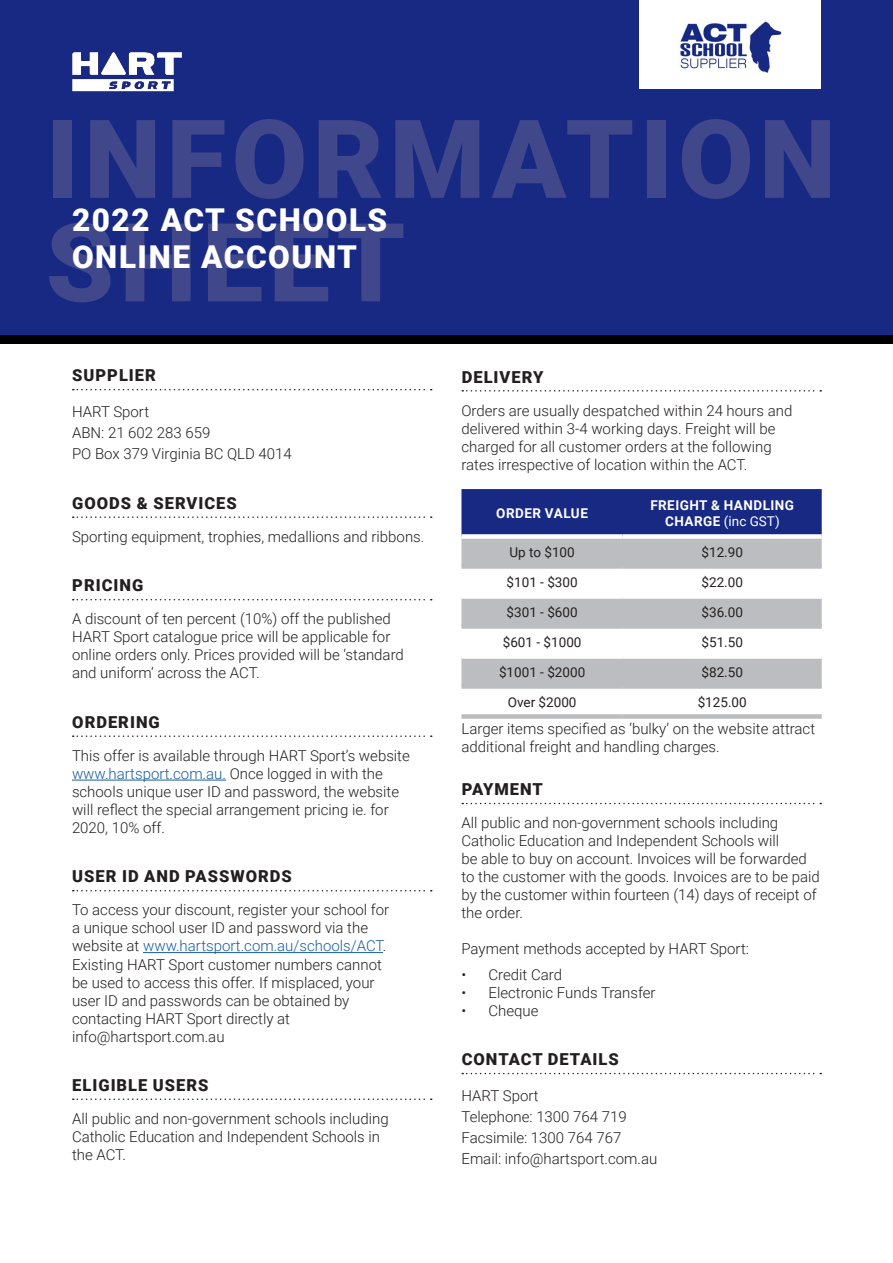
<style>
.page{position:relative;width:893px;height:1263px;background:#fff}
.page>*{position:absolute;margin:0;border:0;box-sizing:border-box;transform-origin:0 0}
.t1{font:900 109.35px/103.5px "Roboto";letter-spacing:.05em;color:#40478b}
.t2{font:900 31.5px/37.8px "Roboto";letter-spacing:.05em;color:#fff}
.Heading{font:900 16.5px "Roboto";letter-spacing:.06em;color:#231f20}
.t3{font:300 15px/18px "Roboto";color:#231f20}
.t4{font:13.5px "Roboto";color:#231f20}
.t5{font:700 13.5px/16.2px "Roboto";letter-spacing:.035em;color:#fff;text-align:center}
.s1{color:#175d9e}
.s2{font-weight:400}
</style>
<div class="page">
<div style="left:0;top:0;width:893px;height:336px;background:#182984"></div>
<svg style="left:73px;top:389px;width:359px;height:1px"></svg>
<svg style="left:73px;top:516px;width:359px;height:2px"></svg>
<svg style="left:73px;top:599px;width:359px;height:1px"></svg>
<svg style="left:73px;top:735px;width:359px;height:2px"></svg>
<hr style="left:72px;top:780px;width:154px;height:1px;background:#175d9e">
<svg style="left:73px;top:890px;width:359px;height:1px"></svg>
<hr style="left:143px;top:952px;width:240px;height:1px;background:#175d9e">
<svg style="left:73px;top:1098px;width:359px;height:2px"></svg>
<svg style="left:462px;top:390px;width:359px;height:2px"></svg>
<svg style="left:462px;top:803px;width:359px;height:1px"></svg>
<svg style="left:462px;top:1073px;width:359px;height:1px"></svg>
<div style="left:461px;top:489px;width:361px;height:45px;background:#182984"></div>
<svg style="left:461px;top:539px;width:361px;height:145px;fill:#bcbdc0"></svg>
<div style="left:461px;top:594px;width:162px;height:5px;background:#fff"></div>
<div style="left:623px;top:594px;width:199px;height:5px;background:#fff"></div>
<div style="left:461px;top:654px;width:162px;height:5px;background:#fff"></div>
<div style="left:623px;top:654px;width:199px;height:5px;background:#fff"></div>
<div style="left:461px;top:564px;width:162px;height:5px;background:#bcbdc0"></div>
<div style="left:461px;top:624px;width:162px;height:5px;background:#bcbdc0"></div>
<div style="left:461px;top:684px;width:162px;height:5px;background:#bcbdc0"></div>
<div style="left:461px;top:714px;width:162px;height:5px;background:#bcbdc0"></div>
<div style="left:623px;top:564px;width:199px;height:5px;background:#bcbdc0"></div>
<div style="left:623px;top:624px;width:199px;height:5px;background:#bcbdc0"></div>
<div style="left:623px;top:684px;width:199px;height:5px;background:#bcbdc0"></div>
<div style="left:623px;top:714px;width:199px;height:5px;background:#bcbdc0"></div>
<div style="left:0;top:335px;width:893px;height:8px;background:#000"></div>
<div style="left:639px;top:0;width:182px;height:89px;background:#fff"></div>
<img style="left:678px;top:19px;width:104px;height:53px">
<img style="left:72px;top:53px;width:110px;height:38px">
<p class="t1" style="left:46px;top:103px;width:792px">INFORMATION<br>SHEET</p>
<p class="t2" style="left:72px;top:199px;width:317px">2022 ACT SCHOOLS<br>ONLINE ACCOUNT</p>
<p class="Heading" style="left:72px;top:364px;width:85px">SUPPLIER</p>
<p class="t3" style="left:72px;top:402px;width:79px">HART Sport</p>
<p class="t3" style="left:72px;top:423px;width:140px">ABN: 21 602 283 659</p>
<p class="t3" style="left:72px;top:444px;width:221px">PO Box 379 Virginia BC QLD 4014</p>
<p class="Heading" style="left:72px;top:491px;width:166px">GOODS &amp; SERVICES</p>
<p class="t3" style="left:72px;top:527px;width:354px">Sporting equipment, trophies, medallions and ribbons.</p>
<p class="Heading" style="left:72px;top:574px;width:73px">PRICING</p>
<p class="t3" style="left:72px;top:609px;width:333px">A discount of ten percent (10%) off the published HART Sport catalogue price will be applicable for online orders only. Prices provided will be ‘standard and uniform’ across the ACT.</p>
<p class="Heading" style="left:72px;top:710px;width:89px">ORDERING</p>
<p class="t3" style="left:72px;top:746px;width:339px">This offer is available through HART Sport’s website <span class="s1">www.hartsport.com.au.</span> Once logged in with the schools unique user ID and password, the website will reflect the special arrangement pricing ie. for 2020, 10% off.</p>
<p class="Heading" style="left:72px;top:865px;width:221px">USER ID AND PASSWORDS</p>
<p class="t3" style="left:72px;top:900px;width:319px">To access your discount, register your school for a unique school user ID and password via the website at <span class="s1">www.hartsport.com.au/schools/ACT</span>.<br>Existing HART Sport customer numbers cannot be used to access this offer. If misplaced, your user ID and passwords can be obtained by contacting HART Sport directly at info@hartsport.com.au</p>
<p class="Heading" style="left:72px;top:1073px;width:138px">ELIGIBLE USERS</p>
<p class="t3" style="left:72px;top:1109px;width:318px">All public and non-government schools including<br>Catholic Education and Independent Schools in the ACT.</p>
<p class="Heading" style="left:462px;top:365px;width:83px">DELIVERY</p>
<p class="t3" style="left:461px;top:401px;width:332px">Orders are usually despatched within 24 hours and delivered within 3-4 working days. Freight will be charged for all customer orders at the following rates irrespective of location within the ACT.</p>
<p class="t5" style="left:496px;top:504px;width:93px">ORDER VALUE</p>
<p class="t5" style="left:650px;top:496px;width:145px">FREIGHT &amp; HANDLING<br>CHARGE <span class="s2">(inc GST)</span></p>
<p class="t4" style="left:509px;top:542px;width:67px">Up to $100</p>
<p class="t4" style="left:701px;top:542px;width:43px">$12.90</p>
<p class="t4" style="left:507px;top:572px;width:73px">$101 - $300</p>
<p class="t4" style="left:701px;top:572px;width:43px">$22.00</p>
<p class="t4" style="left:507px;top:602px;width:73px">$301 - $600</p>
<p class="t4" style="left:701px;top:602px;width:43px">$36.00</p>
<p class="t4" style="left:503px;top:632px;width:80px">$601 - $1000</p>
<p class="t4" style="left:701px;top:632px;width:43px">$51.50</p>
<p class="t4" style="left:499px;top:662px;width:88px">$1001 - $2000</p>
<p class="t4" style="left:701px;top:662px;width:43px">$82.50</p>
<p class="t4" style="left:508px;top:692px;width:70px">Over $2000</p>
<p class="t4" style="left:698px;top:692px;width:51px">$125.00</p>
<p class="t3" style="left:461px;top:719px;width:355px">Larger items specified as ‘bulky’ on the website attract additional freight and handling charges.</p>
<p class="Heading" style="left:462px;top:778px;width:83px">PAYMENT</p>
<p class="t3" style="left:461px;top:813px;width:360px">All public and non-government schools including Catholic Education and Independent Schools will<br>be able to buy on account. Invoices will be forwarded to the customer with the goods. Invoices are to be paid by the customer within fourteen (14) days of receipt of the order.</p>
<p class="t3" style="left:461px;top:939px;width:289px">Payment methods accepted by HART Sport:</p>
<p class="t3" style="left:461px;top:965px;width:102px">• Credit Card</p>
<p class="t3" style="left:461px;top:983px;width:196px">• Electronic Funds Transfer</p>
<p class="t3" style="left:461px;top:1001px;width:79px">• Cheque</p>
<p class="Heading" style="left:462px;top:1048px;width:158px">CONTACT DETAILS</p>
<p class="t3" style="left:461px;top:1086px;width:79px">HART Sport</p>
<p class="t3" style="left:461px;top:1107px;width:167px">Telephone: 1300 764 719</p>
<p class="t3" style="left:461px;top:1128px;width:161px">Facsimile: 1300 764 767</p>
<p class="t3" style="left:461px;top:1149px;width:197px">Email: info@hartsport.com.au</p>
</div>
